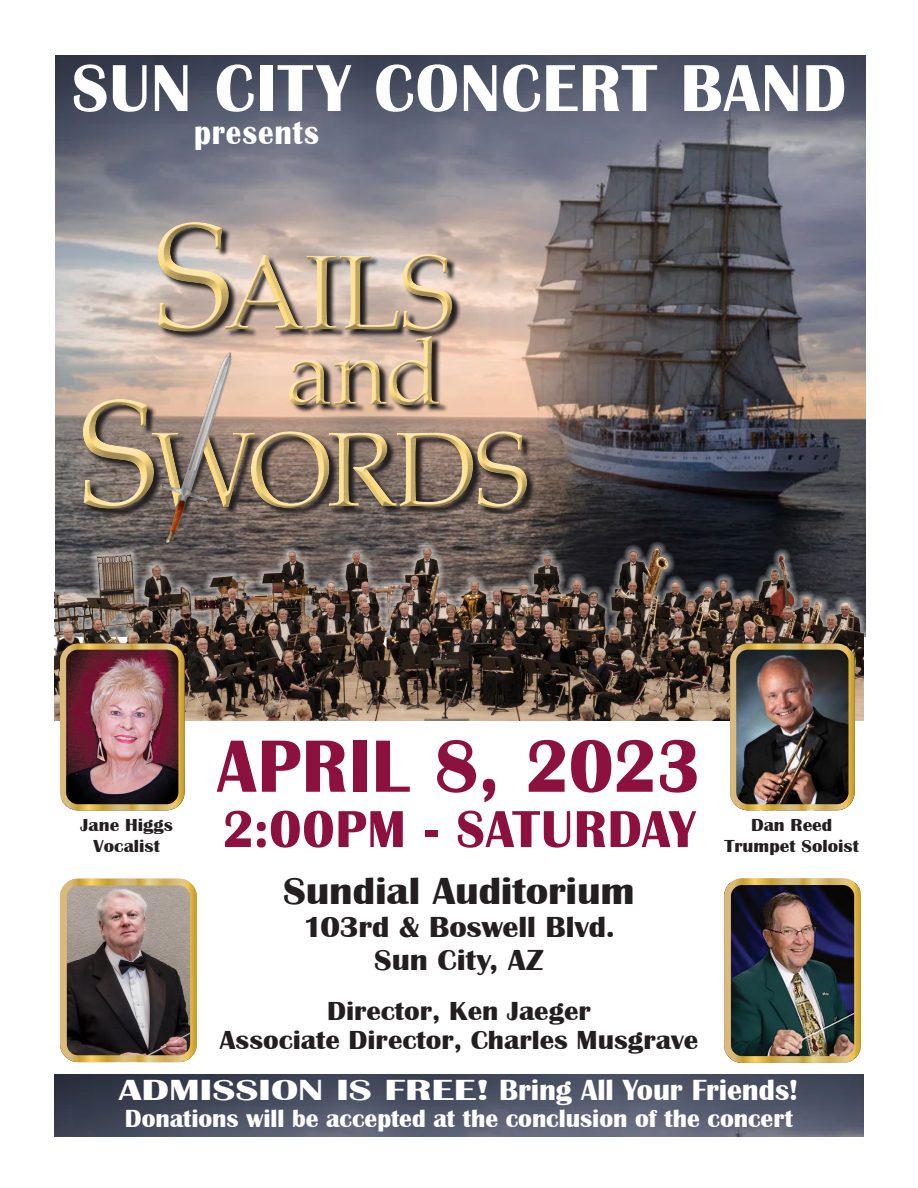
<style>
.page{position:relative;width:918px;height:1188px;background:#fff}
.page>*{position:absolute;margin:0;border:0;box-sizing:border-box;transform-origin:0 0}
.t1{font:106.35px "Palatino";letter-spacing:-.03em;color:#fddc85}
.t2{font:94.95px "Palatino";color:#fddc85}
.t3{font:700 76.65px "Britannic";letter-spacing:.01em;color:#8d113e;scale:.94 1}
.t4{font:700 68.7px "Britannic";letter-spacing:.02em;color:#fff}
.t5{font:700 53.85px "Britannic";letter-spacing:.02em;color:#8d113e}
.t6{font:700 38.85px "Britannic";letter-spacing:-.005em;color:#231f20;scale:1.07 1}
.t7{font:700 34.5px "Britannic";letter-spacing:.03em;color:#fff;scale:.9 1}
.t8{font:700 30px "Britannic";letter-spacing:-.005em;color:#fff;scale:1.4 1}
.t9{font:700 29.85px "Britannic";color:#231f20;scale:1.07 1}
.t10{font:700 26.85px "Britannic";color:#231f20;scale:1.07 1}
.t11{font:700 25.5px "Britannic";color:#fff}
.t12{font:25.5px "Antique Oli Nor D";letter-spacing:.105em;color:#fff;scale:.68 1}
.t13{font:700 18px "Britannic";color:#231f20;scale:1.07 1}
.s1{font-size:151.95px}
</style>
<div class="page">
<img style="left:54px;top:1075px;width:810px;height:62px">
<img style="left:56px;top:56px;width:810px;height:485px">
<img style="left:54px;top:541px;width:812px;height:180px">
<div style="left:73px;top:212px;width:464px;height:299px;background:#fff;opacity:.7"></div>
<div style="left:73px;top:222px;width:464px;height:296px;background:#231f20;opacity:.6"></div>
<img style="left:116px;top:346px;width:165px;height:198px">
<img style="left:68px;top:887px;width:121px;height:167px">
<div style="left:60px;top:879px;width:137px;height:183px;border:7px solid #fff;border-radius:15px"></div>
<img style="left:732px;top:886px;width:121px;height:169px">
<div style="left:724px;top:878px;width:137px;height:185px;border:7px solid #fff;border-radius:15px"></div>
<img style="left:730px;top:644px;width:125px;height:159px">
<div style="left:730px;top:643px;width:125px;height:167px;border:6px solid #fff;border-radius:15px"></div>
<img style="left:62px;top:644px;width:123px;height:159px">
<div style="left:60px;top:643px;width:125px;height:167px;border:6px solid #fff;border-radius:15px"></div>
<p class="t4" style="left:72px;top:49px;width:776px">SUN CITY CONCERT BAND</p>
<p class="t7" style="left:194px;top:113px;width:140px">presents</p>
<h1 class="t1" style="left:154px;top:205px;width:297px"><span class="s1">S</span>AILS</h1>
<h2 class="t2" style="left:285px;top:293px;width:159px">and</h2>
<h1 class="t1" style="left:79px;top:382px;width:447px"><span class="s1">S</span>WORDS</h1>
<p class="t13" style="left:81px;top:815px;width:88px">Jane Higgs</p>
<p class="t13" style="left:94px;top:836px;width:63px">Vocalist</p>
<p class="t3" style="left:217px;top:723px;width:516px">APRIL 8, 2023</p>
<p class="t5" style="left:222px;top:799px;width:475px">2:00PM - SATURDAY</p>
<p class="t6" style="left:283px;top:869px;width:330px">Sundial Auditorium</p>
<p class="t9" style="left:303px;top:910px;width:293px">103rd &amp; Boswell Blvd.</p>
<p class="t9" style="left:374px;top:943px;width:160px">Sun City, AZ</p>
<p class="t10" style="left:327px;top:996px;width:248px">Director, Ken Jaeger</p>
<p class="t10" style="left:220px;top:1025px;width:448px">Associate Director, Charles Musgrave</p>
<p class="t13" style="left:751px;top:815px;width:77px">Dan Reed</p>
<p class="t13" style="left:724px;top:836px;width:127px">Trumpet Soloist</p>
<p class="t8" style="left:119px;top:1073px;width:487px">ADMISSION IS FREE! Bring All Your Friends!</p>
<p class="t11" style="left:125px;top:1104px;width:670px">Donations will be accepted at the conclusion of the concert</p>
<p class="t12" style="left:412px;top:1079px;width:516px">BRING ALL YOUR FRIENDS!</p>
<p class="t12" style="left:412px;top:1103px;width:362px">TICKETS AT 1:00PM</p>
</div>
